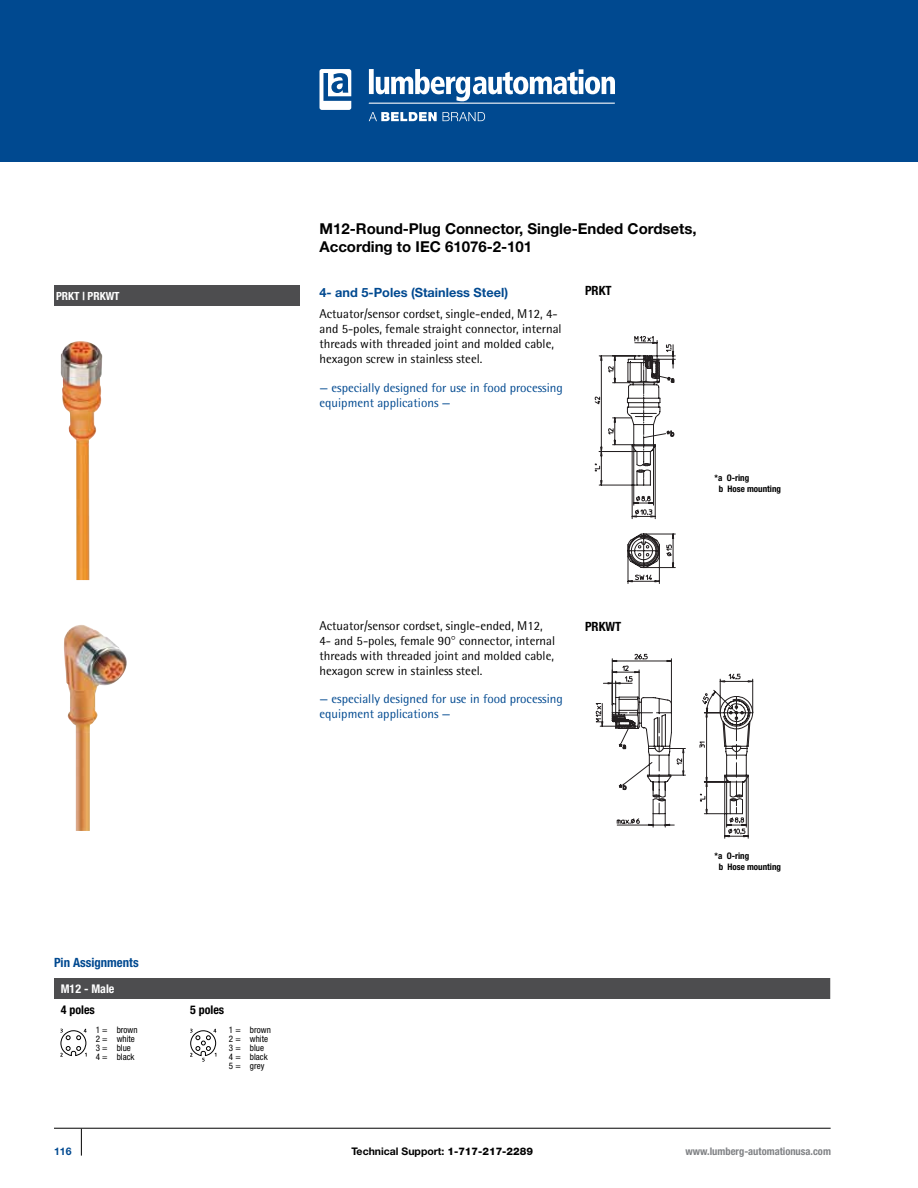
<style>
.page{position:relative;width:918px;height:1188px;background:#fff}
.page>*{position:absolute;margin:0;border:0;box-sizing:border-box;transform-origin:0 0}
.t1{font:700 15px/18px "Helvetica Neue";color:#000}
.t2{font:12.75px/15px "Rotis Semi Sans Std";color:#000}
.t3{font:12.75px/15px "Rotis Semi Sans Std";color:#004990}
.t4{font:700 12.75px "Helvetica Neue";color:#004990}
.t5{font:700 condensed 12.75px "Helvetica Neue LT";color:#004990}
.t6{font:700 condensed 12.75px "Helvetica Neue LT";color:#000}
.t7{font:700 condensed 12px "Helvetica Neue LT";color:#000}
.t8{font:700 condensed 12px "Helvetica Neue LT";color:#fff}
.t9{font:700 condensed 11.25px "Helvetica Neue LT";color:#fff}
.t10{font:700 10.5px "Helvetica Neue";color:#000}
.t11{font:700 condensed 10.5px "Helvetica Neue LT";color:#808285}
.t12{font:700 10.5px "Helvetica Neue";color:#004990}
.t13{font:condensed 9px/9px "Helvetica Neue LT";color:#000}
.t14{font:700 condensed 9px/10.8px "Helvetica Neue LT";color:#000}
.s1{font-family:"Helvetica Neue";font-weight:300}
.s2{font-weight:800}
</style>
<div class="page">
<div style="left:0;top:0;width:918px;height:162px;background:#004990"></div>
<svg style="left:81px;top:1129px;width:1px;height:27px"></svg>
<hr style="left:54px;top:1128px;width:777px;height:1px;background:#000">
<img style="left:369px;top:112px;width:116px;height:9px">
<hr style="left:369px;top:103px;width:246px;height:1px;background:#fff">
<img style="left:320px;top:69px;width:31px;height:41px">
<img style="left:369px;top:69px;width:214px;height:25px">
<div style="left:54px;top:285px;width:245px;height:21px;background:#4d4d4f"></div>
<svg style="left:594px;top:336px;width:82px;height:248px"></svg>
<svg style="left:595px;top:654px;width:158px;height:185px"></svg>
<img style="left:61px;top:341px;width:41px;height:239px">
<img style="left:64px;top:625px;width:63px;height:206px">
<div style="left:54px;top:978px;width:776px;height:21px;background:#4d4d4f"></div>
<svg style="left:60px;top:1029px;width:27px;height:28px"></svg>
<svg style="left:190px;top:1029px;width:27px;height:33px"></svg>
<p class="t1" style="left:320px;top:219px;width:379px">M12-Round-Plug Connector, Single-Ended Cordsets,<br>According to IEC 61076-2-101</p>
<p class="t9" style="left:56px;top:289px;width:65px">PRKT | PRKWT</p>
<p class="t4" style="left:320px;top:284px;width:190px">4- and 5-Poles (Stainless Steel)</p>
<p class="t2" style="left:320px;top:307px;width:244px">Actuator/sensor cordset, single-ended, M12, 4- and 5-poles, female straight connector, internal threads with threaded joint and molded cable, hexagon screw in stainless steel.</p>
<p class="t3" style="left:320px;top:380px;width:245px">— especially designed for use in food processing equipment applications —</p>
<p class="t6" style="left:585px;top:283px;width:28px">PRKT</p>
<p class="t2" style="left:320px;top:618px;width:237px">Actuator/sensor cordset, single-ended, M12, 4- and 5-poles, female 90<span class="s1">°</span> connector, internal threads with threaded joint and molded cable, hexagon screw in stainless steel.</p>
<p class="t3" style="left:320px;top:691px;width:245px">— especially designed for use in food processing equipment applications —</p>
<p class="t6" style="left:585px;top:619px;width:38px">PRKWT</p>
<p class="t5" style="left:54px;top:955px;width:86px">Pin Assignments</p>
<p class="t8" style="left:61px;top:982px;width:55px">M12 - Male</p>
<p class="t7" style="left:61px;top:1003px;width:36px">4 poles</p>
<p class="t7" style="left:190px;top:1003px;width:36px">5 poles</p>
<p class="t13" style="left:96px;top:1025px;width:43px">1 = brown<br>2 = white<br>3 = blue<br>4 = black</p>
<p class="t13" style="left:229px;top:1025px;width:43px">1 = brown<br>2 = white<br>3 = blue<br>4 = black<br>5 = grey</p>
<p class="t14" style="left:719px;top:472px;width:64px;text-indent:-4px">*a O-ring<br>b Hose mounting</p>
<p class="t14" style="left:719px;top:850px;width:64px;text-indent:-4px">*a O-ring<br>b Hose mounting</p>
<p class="t12" style="left:54px;top:1145px;width:19px">116</p>
<p class="t10" style="left:351px;top:1145px;width:183px">Technical Support: <span class="s2">1-717-217-2289</span></p>
<p class="t11" style="left:685px;top:1145px;width:147px">www.lumberg-automationusa.com</p>
</div>
